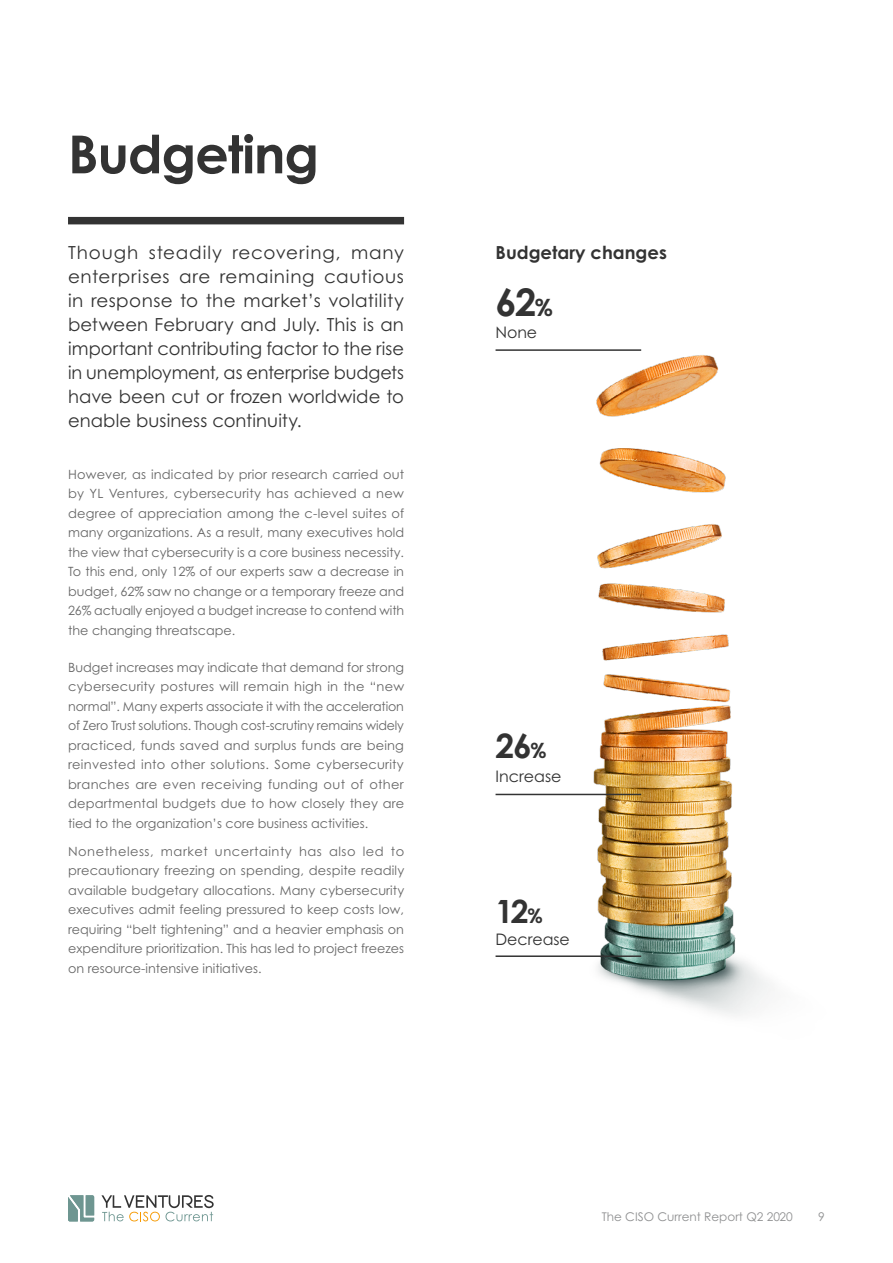
<style>
.page{position:relative;width:893px;height:1263px;background:#fff}
.page>*{position:absolute;margin:0;border:0;box-sizing:border-box;transform-origin:0 0}
.t1{font:700 52.5px "Century Gothic Pro";letter-spacing:-.02em;color:#333}
.t2{font:700 38.1px "Century Gothic Pro";color:#333}
.t3{font:700 33.6px "Century Gothic Pro";color:#333}
.t4{font:700 32.1px "Century Gothic Pro";color:#333}
.t5{font:18px/24px "Century Gothic Pro";letter-spacing:.01em;color:#333}
.t6{font:18px "Century Gothic Pro";letter-spacing:.04em;color:#333}
.t7{font:700 18px "Century Gothic Pro";color:#333}
.t8{font:18px "Century Gothic Pro";letter-spacing:.045em;color:#333}
.t9{font:18px "Century Gothic Pro";letter-spacing:.035em;color:#333}
.t10{font:15.9px "Century Gothic Pro";letter-spacing:-.005em;color:#333}
.t11{font:12.75px/19.5px "Century Gothic Pro";color:#666;text-align:justify}
.t12{font:12.75px "Century Gothic Pro";letter-spacing:.04em;color:#666}
.t13{font:12px "Century Gothic Pro";color:#8f9091}
.s1{font-family:"Poppins";font-weight:600;font-size:24.15px}
.s2{font-family:"Poppins";font-weight:600;font-size:21.45px}
.s3{font-family:"Poppins";font-weight:600;font-size:20.4px}
</style>
<div class="page">
<img style="left:495px;top:349px;width:276px;height:666px">
<svg style="left:68px;top:1195px;width:26px;height:26px"></svg>
<svg style="left:101px;top:1195px;width:113px;height:26px"></svg>
<div style="left:68px;top:217px;width:336px;height:7px;background:#333"></div>
<hr style="left:496px;top:349px;width:145px;height:2px;background:#333">
<hr style="left:496px;top:794px;width:145px;height:1px;background:#333">
<hr style="left:496px;top:955px;width:145px;height:2px;background:#333">
<h1 class="t1" style="left:68px;top:122px;width:252px">Budgeting</h1>
<h3 class="t5" style="left:68px;top:240px;width:72px">Though</h3>
<h3 class="t8" style="left:149px;top:241px;width:75px">steadily</h3>
<h3 class="t6" style="left:232px;top:241px;width:110px">recovering,</h3>
<h3 class="t5" style="left:351px;top:240px;width:55px">many</h3>
<p class="t5" style="left:68px;top:264px;width:337px">enterprises<br>in response to the market s’ volatility between February and July. This is an important contributing factor to the rise in unemployment, as enterprise budgets have been cut or frozen worldwide to enable business continuity.</p>
<p class="t11" style="left:68px;top:464px;width:338px">However, as indicated by prior research carried out by YL Ventures, cybersecurity has achieved a new degree of appreciation among the c-level suites of many organizations. As a result, many executives hold the view that cybersecurity ais core business necessity.<br>To this end, only 12% of our experts saw a decrease in budget, 62% saw no change or a temporary freeze and 26% actually enjoyed a budget increase to contend with the changing threatscape.</p>
<p class="t11" style="left:68px;top:657px;width:338px">Budget increases may indicate that demand for strong cybersecurity postures will remain high in the “new normal .” Many experts associate it with the acceleration of Zero Trust solutions. Though cost-scrutiny remains widely practiced, funds saved and surplus funds are being reinvested into other solutions. Some cybersecurity branches are even receiving funding out of other departmental budgets due to how closely they are tied to the organization s’ core business activities.</p>
<p class="t11" style="left:391px;top:841px;width:15px">to</p>
<h3 class="t6" style="left:220px;top:265px;width:96px">remaining</h3>
<h3 class="t9" style="left:324px;top:265px;width:82px">cautious</h3>
<h3 class="t5" style="left:179px;top:264px;width:33px">are</h3>
<p class="t12" style="left:215px;top:843px;width:78px">uncertainty</p>
<p class="t11" style="left:68px;top:841px;width:338px;text-align:left">Nonetheless,<br>precautionary freezing on spending, despite readily available budgetary allocations. Many cybersecurity executives admit feeling pressured to keep costs low, requiring “belt tightening” and a heavier emphasis on expenditure prioritization. This has led to project freezes on resource-intensive initiatives.</p>
<p class="t11" style="left:161px;top:841px;width:48px">market</p>
<p class="t11" style="left:299px;top:841px;width:24px">has</p>
<p class="t11" style="left:329px;top:841px;width:28px">also</p>
<p class="t11" style="left:363px;top:841px;width:22px">led</p>
<h3 class="t7" style="left:496px;top:241px;width:173px">Budgetary changes</h3>
<h2 class="t2" style="left:496px;top:278px;width:59px">62<span class="s1">%</span></h2>
<p class="t10" style="left:496px;top:322px;width:43px">None</p>
<h3 class="t3" style="left:496px;top:724px;width:53px">26<span class="s2">%</span></h3>
<p class="t10" style="left:496px;top:767px;width:68px">Increase</p>
<h3 class="t4" style="left:496px;top:891px;width:49px">12<span class="s3">%</span></h3>
<p class="t10" style="left:496px;top:929px;width:76px">Decrease</p>
<p class="t13" style="left:602px;top:1209px;width:193px">The CISO Current Report Q2 2020</p>
<p class="t13" style="left:818px;top:1209px;width:8px">9</p>
</div>
